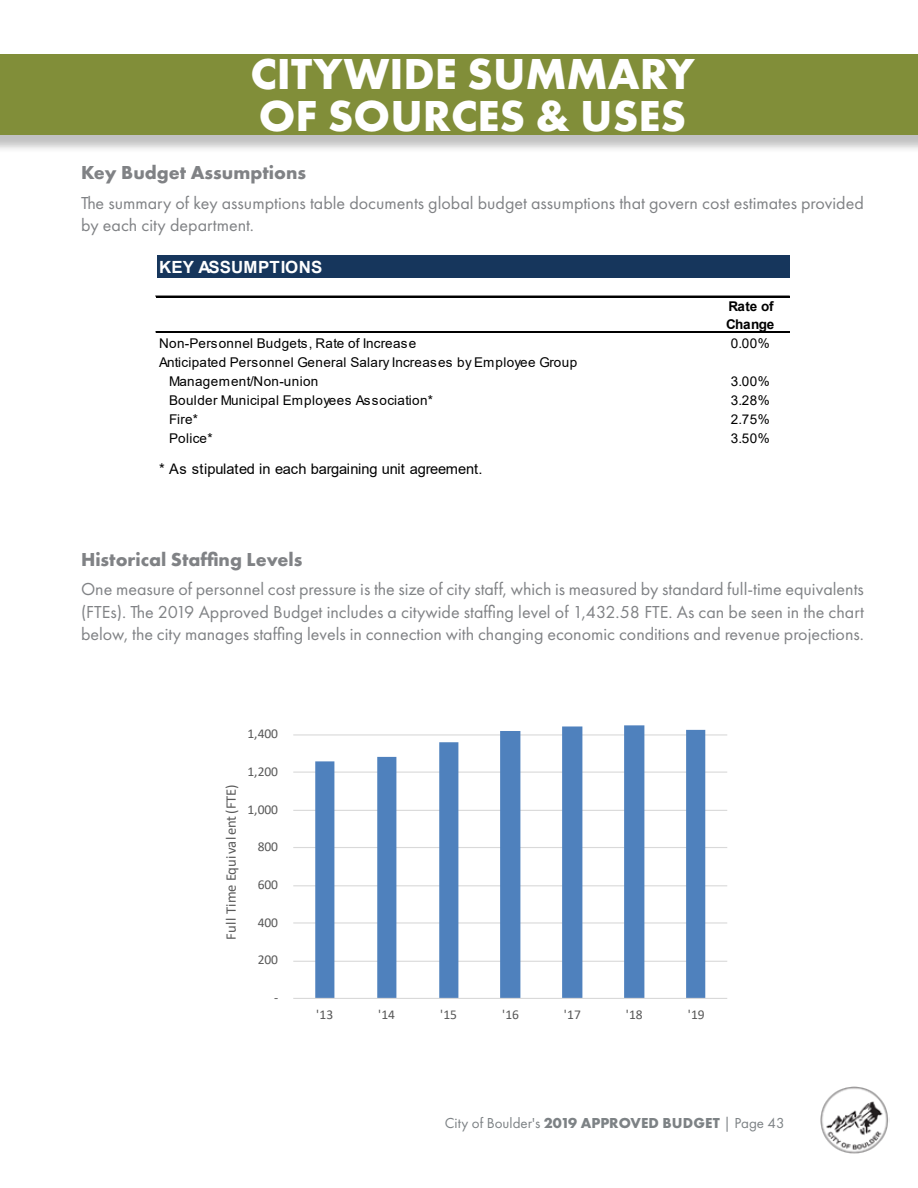
<style>
.page{position:relative;width:918px;height:1188px;background:#fff}
.page>*{position:absolute;margin:0;border:0;box-sizing:border-box;transform-origin:0 0}
.t1{font:700 45px/42.8px "Futura PT";color:#fff}
.t2{font:700 19.5px "Futura PT";color:#808285}
.t3{font:18px/22.5px "Futura PT";color:#808285}
.t4{font:700 16.8px "Arial";letter-spacing:.005em;color:#fff}
.t5{font:15px "Futura PT";color:#7d8285}
.t6{font:14.7px "Calibri";letter-spacing:.015em;color:#595959}
.t7{font:14.55px "Arial";letter-spacing:-.02em;color:#000}
.t8{font:13.5px/19px "Arial";letter-spacing:.025em;color:#000}
.t9{font:13.5px "Calibri";letter-spacing:-.005em;color:#595959}
.t10{font:700 13.5px/18px "Arial";letter-spacing:-.03em;color:#000}
.s1{font-weight:700}
</style>
<div class="page">
<img style="left:821px;top:1086px;width:67px;height:68px">
<div style="left:0;top:56px;width:918px;height:97px;background:#000;opacity:.25"></div>
<div style="left:0;top:54px;width:918px;height:81px;background:#818e39"></div>
<div style="left:157px;top:256px;width:632px;height:22px;background:#16365c"></div>
<hr style="left:156px;top:296px;width:633px;height:1px;background:#000">
<hr style="left:156px;top:332px;width:633px;height:1px;background:#000">
<hr style="left:293px;top:961px;width:434px;height:1px;background:#d9d9d9">
<hr style="left:293px;top:922px;width:434px;height:2px;background:#d9d9d9">
<hr style="left:293px;top:885px;width:434px;height:1px;background:#d9d9d9">
<hr style="left:293px;top:847px;width:434px;height:1px;background:#d9d9d9">
<hr style="left:293px;top:810px;width:434px;height:1px;background:#d9d9d9">
<hr style="left:293px;top:772px;width:434px;height:1px;background:#d9d9d9">
<hr style="left:293px;top:734px;width:434px;height:2px;background:#d9d9d9">
<svg style="left:315px;top:725px;width:390px;height:273px"></svg>
<hr style="left:293px;top:998px;width:434px;height:1px;background:#d9d9d9">
<h1 class="t1" style="left:250px;top:51px;width:446px">CITYWIDE SUMMARY<br>OF SOURCES &amp; USES</h1>
<p class="t2" style="left:81px;top:160px;width:227px">Key Budget Assumptions</p>
<p class="t3" style="left:81px;top:191px;width:784px">The summary of key assumptions table documents global budget assumptions that govern cost estimates provided by each city department.</p>
<p class="t4" style="left:159px;top:255px;width:165px">KEY ASSUMPTIONS</p>
<p class="t10" style="left:726px;top:297px;width:50px">Rate of<br>Change</p>
<p class="t8" style="left:159px;top:333px;width:259px">Non-Personnel Budgets, Rate of Increase</p>
<p class="t8" style="left:731px;top:333px;width:40px">0.00%</p>
<p class="t8" style="left:169px;top:352px;width:409px;text-indent:-10px">Anticipated Personnel General Salary Increases by Employee Group<br>Management/Non-union</p>
<p class="t8" style="left:731px;top:371px;width:40px">3.00%</p>
<p class="t8" style="left:169px;top:390px;width:265px">Boulder Municipal Employees Association*</p>
<p class="t8" style="left:731px;top:390px;width:40px">3.28%</p>
<p class="t8" style="left:169px;top:409px;width:30px">Fire*</p>
<p class="t8" style="left:731px;top:409px;width:40px">2.75%</p>
<p class="t8" style="left:169px;top:428px;width:45px">Police*</p>
<p class="t8" style="left:731px;top:428px;width:40px">3.50%</p>
<p class="t7" style="left:159px;top:459px;width:325px">* As stipulated in each bargaining unit agreement.</p>
<p class="t2" style="left:81px;top:547px;width:223px">Historical Staffing Levels</p>
<p class="t3" style="left:81px;top:578px;width:784px;text-align:justify">One measure of personnel cost pressure is the size of city staff, which is measured by standard full-time equivalents (FTEs). The 2019 Approved Budget includes a citywide staffing level of 1,432.58 FTE. As can be seen in the chart below, the city manages staffing levels in connection with changing economic conditions and revenue projections.</p>
<p class="t9" style="left:248px;top:725px;width:32px">1,400</p>
<p class="t6" style="left:221px;top:940px;width:157px;rotate:-90deg">Full Time Equivalent (FTE)</p>
<p class="t9" style="left:248px;top:762px;width:32px">1,200</p>
<p class="t9" style="left:248px;top:800px;width:32px">1,000</p>
<p class="t9" style="left:258px;top:837px;width:22px">800</p>
<p class="t9" style="left:258px;top:875px;width:22px">600</p>
<p class="t9" style="left:258px;top:913px;width:22px">400</p>
<p class="t9" style="left:258px;top:950px;width:22px">200</p>
<p class="t9" style="left:274px;top:988px;width:6px">-</p>
<p class="t9" style="left:316px;top:1006px;width:19px">'13</p>
<p class="t9" style="left:378px;top:1006px;width:19px">'14</p>
<p class="t9" style="left:440px;top:1006px;width:19px">'15</p>
<p class="t9" style="left:502px;top:1006px;width:19px">'16</p>
<p class="t9" style="left:564px;top:1006px;width:19px">'17</p>
<p class="t9" style="left:626px;top:1006px;width:19px">'18</p>
<p class="t9" style="left:688px;top:1006px;width:19px">'19</p>
<p class="t5" style="left:445px;top:1114px;width:341px">City of Boulder's <span class="s1">2019 APPROVED BUDGET</span> | Page 43</p>
</div>
